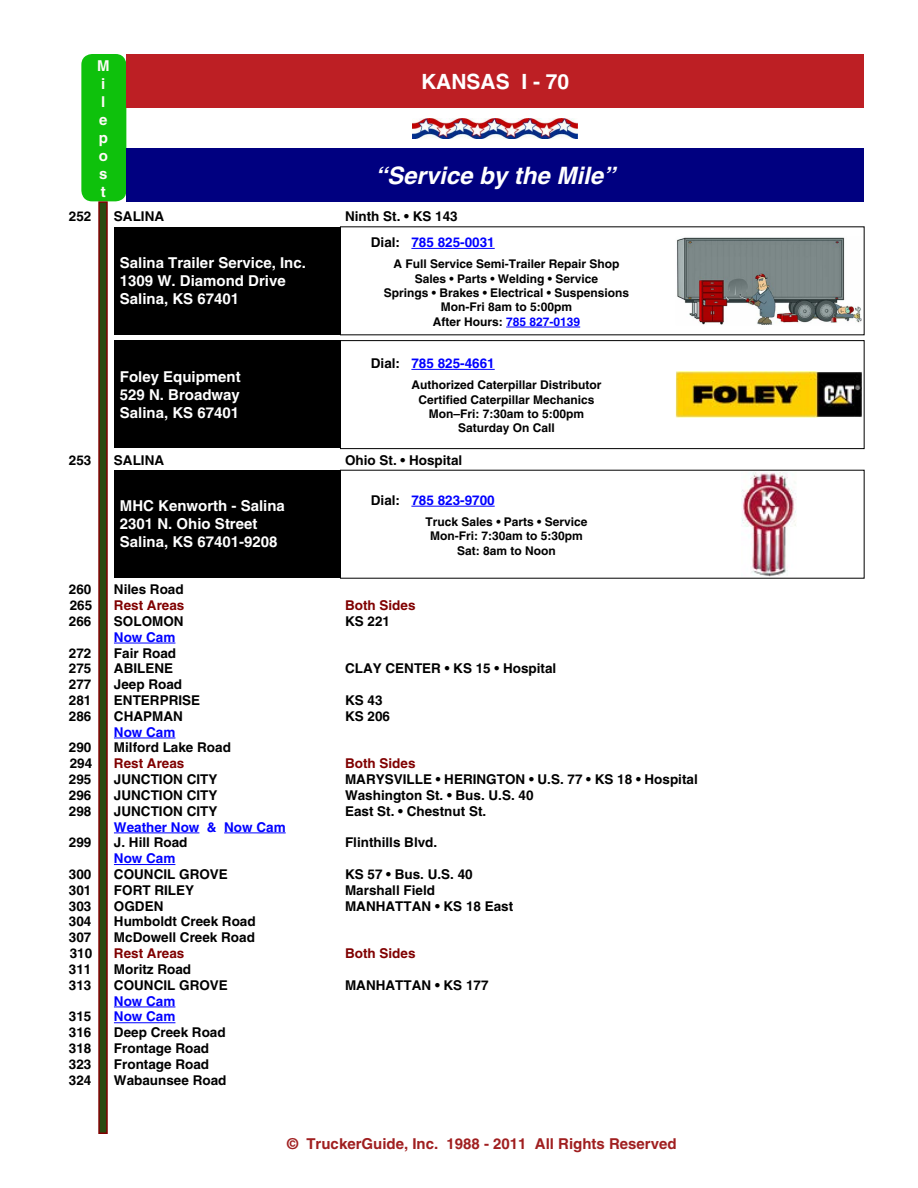
<style>
.page{position:relative;width:918px;height:1188px;background:#fff}
.page>*{position:absolute;margin:0;border:0;box-sizing:border-box;transform-origin:0 0}
.t1{font:italic 700 24px "Helvetica";color:#fff}
.t2{font:700 21px "Helvetica";color:#fff}
.t3{font:700 15px/18px "Helvetica";color:#fff}
.t4{font:700 15px "Helvetica";color:#a01f20}
.t5{font:700 15px/18px "Helvetica";color:#fffaf8}
.t6{font:700 13.5px/25.8px "Helvetica";color:#000}
.t7{font:700 13.5px "Helvetica";color:#00f}
.t8{font:700 13.5px "Helvetica";color:#800000}
.t9{font:700 12px/14.4px "Helvetica";color:#000;text-align:center}
.s1{color:#00f}
.s2{color:#000}
</style>
<div class="page">
<div style="left:81px;top:54px;width:45px;height:147px;background:#0ec10c;border-radius:11px"></div>
<div style="left:98px;top:201px;width:10px;height:933px;background:#294b11;border:2px solid #800000"></div>
<div style="left:126px;top:148px;width:738px;height:54px;background:#000080"></div>
<div style="left:126px;top:54px;width:738px;height:54px;background:#bd1f24"></div>
<img style="left:413px;top:118px;width:165px;height:20px">
<div style="left:114px;top:227px;width:226px;height:108px;background:#000"></div>
<hr style="left:411px;top:248px;width:84px;height:1px;background:#00f">
<hr style="left:506px;top:327px;width:74px;height:1px;background:#00f">
<img style="left:677px;top:237px;width:185px;height:88px">
<div style="left:114px;top:340px;width:226px;height:108px;background:#000"></div>
<div style="left:340px;top:340px;width:524px;height:109px;border:1px solid #000"></div>
<hr style="left:411px;top:369px;width:84px;height:1px;background:#00f">
<img style="left:676px;top:371px;width:186px;height:47px">
<div style="left:114px;top:470px;width:226px;height:108px;background:#000"></div>
<hr style="left:411px;top:506px;width:84px;height:1px;background:#00f">
<img style="left:741px;top:472px;width:56px;height:104px">
<hr style="left:114px;top:643px;width:61px;height:1px;background:#00f">
<hr style="left:114px;top:738px;width:61px;height:1px;background:#00f">
<hr style="left:114px;top:833px;width:85px;height:1px;background:#00f">
<hr style="left:224px;top:833px;width:62px;height:1px;background:#00f">
<hr style="left:114px;top:864px;width:61px;height:1px;background:#00f">
<hr style="left:114px;top:1007px;width:61px;height:1px;background:#00f">
<hr style="left:114px;top:1022px;width:61px;height:1px;background:#00f">
<p class="t5" style="left:97px;top:56px;width:14px">M i<br>l e p o s t</p>
<h2 class="t2" style="left:421px;top:69px;width:150px">KANSAS I - 70</h2>
<h1 class="t1" style="left:375px;top:161px;width:242px">“Service by the Mile”</h1>
<p class="t6" style="left:69px;top:203px;width:24px">252</p>
<p class="t6" style="left:114px;top:203px;width:52px">SALINA</p>
<p class="t6" style="left:371px;top:203px;width:125px;text-indent:-26px">Ninth St. • KS 143<br>Dial: <span class="s1">785 825-0031</span></p>
<p class="t9" style="left:384px;top:257px;width:247px">A Full Service Semi-Trailer Repair Shop<br>Sales • Parts • Welding • Service<br>Springs • Brakes • Electrical • Suspensions<br>Mon-Fri 8am to 5:00pm<br>After Hours: <span class="s1">785 827-0139</span></p>
<p class="t3" style="left:120px;top:254px;width:187px">Salina Trailer Service, Inc.<br>1309 W. Diamond Drive<br>Salina, KS 67401</p>
<p class="t3" style="left:120px;top:367px;width:122px;text-align:justify">Foley Equipment 529 N. Broadway Salina, KS 67401</p>
<p class="t7" style="left:371px;top:355px;width:125px"><span class="s2">Dial:</span> 785 825-4661</p>
<p class="t9" style="left:412px;top:378px;width:192px">Authorized Caterpillar Distributor<br>Certified Caterpillar Mechanics<br>Mon–Fri: 7:30am to 5:00pm<br>Saturday On Call</p>
<p class="t6" style="left:69px;top:447px;width:24px">253</p>
<p class="t6" style="left:114px;top:447px;width:52px">SALINA</p>
<p class="t6" style="left:345px;top:447px;width:119px">Ohio St. • Hospital</p>
<p class="t7" style="left:371px;top:492px;width:125px"><span class="s2">Dial:</span> 785 823-9700</p>
<p class="t9" style="left:426px;top:514px;width:163px">Truck Sales • Parts • Service<br>Mon-Fri: 7:30am to 5:30pm<br>Sat: 8am to Noon</p>
<p class="t3" style="left:120px;top:497px;width:167px">MHC Kenworth - Salina<br>2301 N. Ohio Street<br>Salina, KS 67401-9208</p>
<p class="t6" style="left:69px;top:576px;width:24px">260</p>
<p class="t6" style="left:114px;top:576px;width:71px">Niles Road</p>
<p class="t6" style="left:70px;top:592px;width:24px">265</p>
<p class="t8" style="left:114px;top:597px;width:72px">Rest Areas</p>
<p class="t8" style="left:345px;top:597px;width:72px">Both Sides</p>
<p class="t6" style="left:69px;top:608px;width:24px">266</p>
<p class="t6" style="left:114px;top:608px;width:71px">SOLOMON</p>
<p class="t6" style="left:345px;top:608px;width:47px">KS 221</p>
<p class="t7" style="left:114px;top:629px;width:63px">Now Cam</p>
<p class="t6" style="left:69px;top:640px;width:24px">272</p>
<p class="t6" style="left:114px;top:640px;width:64px">Fair Road</p>
<p class="t6" style="left:69px;top:655px;width:24px">275</p>
<p class="t6" style="left:114px;top:655px;width:61px">ABILENE</p>
<p class="t6" style="left:345px;top:655px;width:213px">CLAY CENTER • KS 15 • Hospital</p>
<p class="t6" style="left:69px;top:671px;width:24px">277</p>
<p class="t6" style="left:114px;top:671px;width:70px">Jeep Road</p>
<p class="t6" style="left:69px;top:687px;width:24px">281</p>
<p class="t6" style="left:114px;top:687px;width:88px">ENTERPRISE</p>
<p class="t6" style="left:345px;top:687px;width:39px">KS 43</p>
<p class="t6" style="left:69px;top:703px;width:24px">286</p>
<p class="t6" style="left:114px;top:703px;width:70px">CHAPMAN</p>
<p class="t6" style="left:345px;top:703px;width:47px">KS 206</p>
<p class="t7" style="left:114px;top:724px;width:63px">Now Cam</p>
<p class="t6" style="left:69px;top:735px;width:24px">290</p>
<p class="t6" style="left:114px;top:735px;width:119px">Milford Lake Road</p>
<p class="t6" style="left:70px;top:750px;width:24px">294</p>
<p class="t8" style="left:114px;top:755px;width:72px">Rest Areas</p>
<p class="t8" style="left:345px;top:755px;width:72px">Both Sides</p>
<p class="t6" style="left:69px;top:766px;width:24px">295</p>
<p class="t6" style="left:114px;top:766px;width:105px">JUNCTION CITY</p>
<p class="t6" style="left:345px;top:766px;width:354px">MARYSVILLE • HERINGTON • U.S. 77 • KS 18 • Hospital</p>
<p class="t6" style="left:69px;top:782px;width:24px">296</p>
<p class="t6" style="left:114px;top:782px;width:105px">JUNCTION CITY</p>
<p class="t6" style="left:345px;top:782px;width:190px">Washington St. • Bus. U.S. 40</p>
<p class="t6" style="left:69px;top:798px;width:24px">298</p>
<p class="t6" style="left:114px;top:798px;width:105px">JUNCTION CITY</p>
<p class="t6" style="left:345px;top:798px;width:143px">East St. • Chestnut St.</p>
<p class="t7" style="left:114px;top:819px;width:173px">Weather Now &amp; Now Cam</p>
<p class="t6" style="left:69px;top:830px;width:24px">299</p>
<p class="t6" style="left:114px;top:830px;width:75px">J. Hill Road</p>
<p class="t6" style="left:345px;top:830px;width:94px">Flinthills Blvd.</p>
<p class="t7" style="left:114px;top:850px;width:63px">Now Cam</p>
<p class="t6" style="left:69px;top:861px;width:24px">300</p>
<p class="t6" style="left:114px;top:861px;width:116px">COUNCIL GROVE</p>
<p class="t6" style="left:345px;top:861px;width:129px">KS 57 • Bus. U.S. 40</p>
<p class="t6" style="left:69px;top:877px;width:24px">301</p>
<p class="t6" style="left:114px;top:877px;width:82px">FORT RILEY</p>
<p class="t6" style="left:345px;top:877px;width:92px">Marshall Field</p>
<p class="t6" style="left:69px;top:893px;width:24px">303</p>
<p class="t6" style="left:114px;top:893px;width:51px">OGDEN</p>
<p class="t6" style="left:345px;top:893px;width:170px">MANHATTAN • KS 18 East</p>
<p class="t6" style="left:69px;top:909px;width:24px">304</p>
<p class="t6" style="left:114px;top:909px;width:143px">Humboldt Creek Road</p>
<p class="t6" style="left:69px;top:924px;width:24px">307</p>
<p class="t6" style="left:114px;top:924px;width:143px">McDowell Creek Road</p>
<p class="t6" style="left:70px;top:940px;width:24px">310</p>
<p class="t8" style="left:114px;top:945px;width:72px">Rest Areas</p>
<p class="t8" style="left:345px;top:945px;width:72px">Both Sides</p>
<p class="t6" style="left:69px;top:956px;width:24px">311</p>
<p class="t6" style="left:114px;top:956px;width:79px">Moritz Road</p>
<p class="t6" style="left:69px;top:972px;width:24px">313</p>
<p class="t6" style="left:114px;top:972px;width:116px">COUNCIL GROVE</p>
<p class="t6" style="left:345px;top:972px;width:145px">MANHATTAN • KS 177</p>
<p class="t7" style="left:114px;top:993px;width:63px">Now Cam</p>
<p class="t6" style="left:69px;top:1004px;width:24px">315</p>
<p class="t7" style="left:114px;top:1008px;width:63px">Now Cam</p>
<p class="t6" style="left:69px;top:1019px;width:24px">316</p>
<p class="t6" style="left:114px;top:1019px;width:113px">Deep Creek Road</p>
<p class="t6" style="left:69px;top:1035px;width:24px">318</p>
<p class="t6" style="left:114px;top:1035px;width:97px">Frontage Road</p>
<p class="t6" style="left:69px;top:1051px;width:24px">323</p>
<p class="t6" style="left:114px;top:1051px;width:97px">Frontage Road</p>
<p class="t6" style="left:69px;top:1067px;width:24px">324</p>
<p class="t6" style="left:114px;top:1067px;width:114px">Wabaunsee Road</p>
<p class="t4" style="left:287px;top:1135px;width:391px">© TruckerGuide, Inc. 1988 - 2011 All Rights Reserved</p>
</div>
